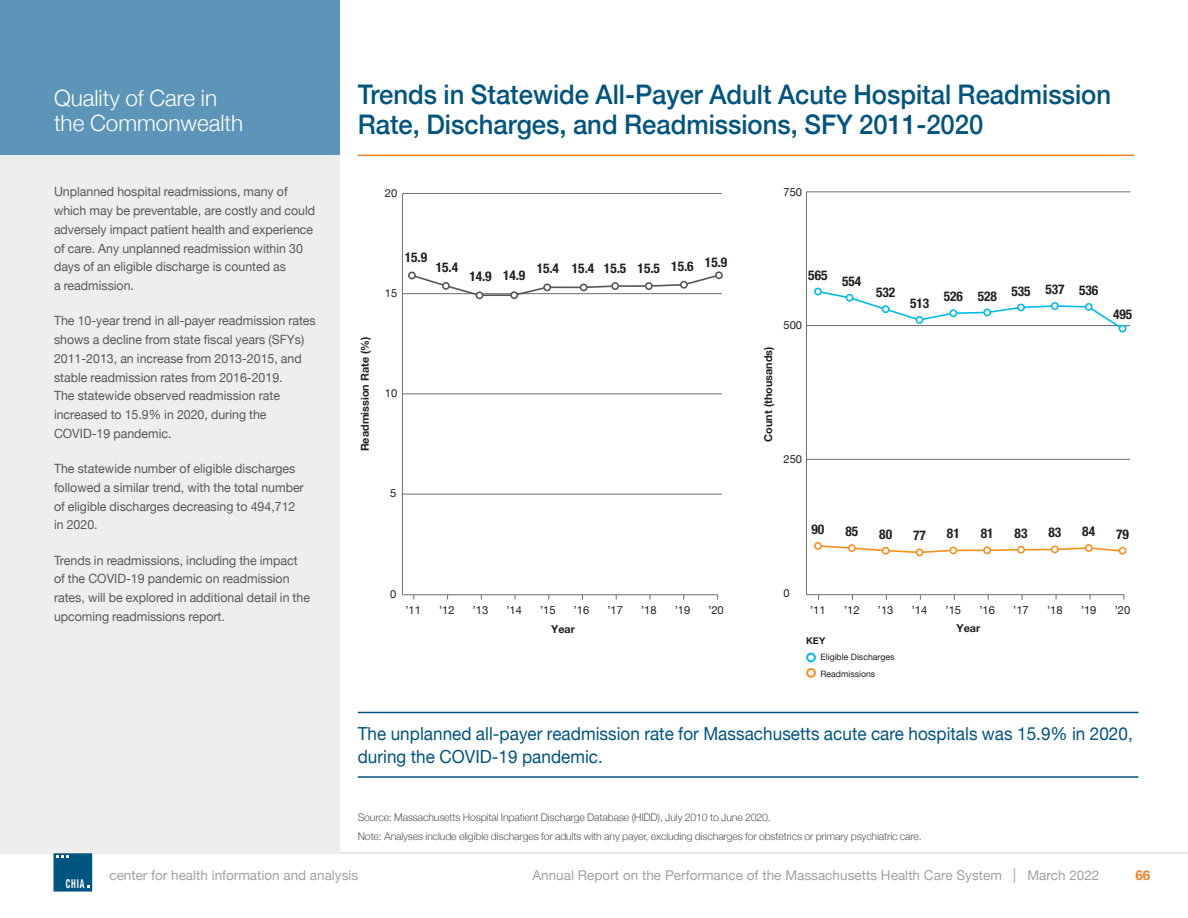
<style>
.page{position:relative;width:1188px;height:918px;background:#fff}
.page>*{position:absolute;margin:0;border:0;box-sizing:border-box;transform-origin:0 0}
.t1{font:500 27px/30px "Helvetica Neue";color:#005480;scale:.95 1}
.t2{font:300 22.5px/25.5px "Helvetica Neue";color:#fff}
.t3{font:18px/22.5px "Helvetica Neue";letter-spacing:.005em;color:#005480;scale:.95 1}
.t4{font:13.5px "Helvetica Neue";letter-spacing:.005em;color:#a1a1a5}
.t5{font:700 condensed 13.5px "Helvetica Neue LT Std";letter-spacing:-.005em;color:#231f20}
.t6{font:700 13.5px "Helvetica Neue";color:#f58023}
.t7{font:12.75px/18.8px "Helvetica Neue";color:#57585a}
.t8{font:700 condensed 12.15px "Helvetica Neue";color:#fff;scale:.7 1}
.t9{font:11.1px "Helvetica Neue";color:#231f20}
.t10{font:700 10.8px "Helvetica Neue";color:#231f20}
.t11{font:300 10.5px/18.6px "Helvetica Neue";letter-spacing:-.015em;color:#52565f}
.t12{font:700 9.45px "Helvetica Neue";color:#231f20}
.t13{font:8.7px/16.6px "Helvetica Neue";color:#231f20}
.s1{font-size:14.85px}
</style>
<div class="page">
<div style="left:54px;top:853px;width:38px;height:38px;background:#005480"></div>
<div style="left:54px;top:853px;width:38px;height:38px;border:1px solid #005480"></div>
<svg style="left:56px;top:856px;width:13px;height:2px"></svg>
<hr style="left:0;top:852px;width:1188px;height:1px;background:#ceced0">
<div style="left:0;top:137px;width:340px;height:716px;background:#eeefec"></div>
<div style="left:0;top:0;width:340px;height:154px;background:#5d95b8"></div>
<hr style="left:358px;top:155px;width:776px;height:1px;background:#f58023">
<hr style="left:806px;top:325px;width:324px;height:1px;background:#6c6d70">
<hr style="left:402px;top:494px;width:320px;height:1px;background:#6c6d70">
<hr style="left:402px;top:394px;width:320px;height:1px;background:#6c6d70">
<hr style="left:402px;top:293px;width:320px;height:1px;background:#6c6d70">
<hr style="left:402px;top:193px;width:320px;height:1px;background:#6c6d70">
<hr style="left:402px;top:193px;width:1px;height:402px;background:#6c6d70">
<hr style="left:402px;top:595px;width:316px;height:1px;background:#6c6d70">
<hr style="left:806px;top:594px;width:318px;height:1px;background:#6c6d70">
<svg style="left:814px;top:542px;width:313px;height:14px"></svg>
<hr style="left:806px;top:192px;width:1px;height:403px;background:#6c6d70">
<hr style="left:806px;top:459px;width:324px;height:1px;background:#6c6d70">
<hr style="left:806px;top:192px;width:324px;height:1px;background:#6c6d70">
<svg style="left:408px;top:271px;width:315px;height:28px"></svg>
<svg style="left:806px;top:653px;width:10px;height:9px"></svg>
<svg style="left:806px;top:668px;width:10px;height:10px"></svg>
<svg style="left:814px;top:288px;width:313px;height:45px"></svg>
<hr style="left:358px;top:712px;width:780px;height:1px;background:#005480">
<hr style="left:358px;top:776px;width:780px;height:2px;background:#005480">
<h2 class="t2" style="left:54px;top:83px;width:191px">Quality of Care in the Commonwealth</h2>
<p class="t7" style="left:54px;top:183px;width:263px">Unplanned hospital readmissions, many of which may be preventable, are costly and could adversely impact patient health and experience of care. Any unplanned readmission within 30 days of an eligible discharge is counted as<br>a readmission.</p>
<p class="t7" style="left:54px;top:312px;width:263px">The 10-year trend in all-payer readmission rates shows a decline from state fiscal years (SFYs)<br>2011-2013, an increase from 2013-2015, and stable readmission rates from 2016-2019.<br>The statewide observed readmission rate increased to 15.9% in 2020, during the COVID-19 pandemic.</p>
<p class="t7" style="left:54px;top:460px;width:251px">The statewide number of eligible discharges followed a similar trend, with the total number of eligible discharges decreasing to 494,712 in 2020.</p>
<p class="t7" style="left:54px;top:551px;width:258px">Trends in readmissions, including the impact of the COVID-19 pandemic on readmission rates, will be explored in additional detail in the upcoming readmissions report.</p>
<h1 class="t1" style="left:358px;top:78px;width:795px">Trends in Statewide All-Payer Adult Acute Hospital Readmission<br>Rate, Discharges, and Readmissions, SFY 2011-2020</h1>
<p class="t9" style="left:385px;top:185px;width:14px">20</p>
<p class="t9" style="left:783px;top:184px;width:20px">750</p>
<p class="t5" style="left:405px;top:249px;width:24px">15.9</p>
<p class="t9" style="left:385px;top:285px;width:14px">15</p>
<p class="t5" style="left:436px;top:259px;width:24px">15.4</p>
<p class="t5" style="left:469px;top:268px;width:57px">14.9 14.9</p>
<p class="t5" style="left:537px;top:260px;width:24px">15.4</p>
<p class="t5" style="left:572px;top:260px;width:157px">15.4 15.5 15.5 15.6 15.9</p>
<p class="t10" style="left:356px;top:451px;width:116px;rotate:-90deg">Readmission Rate (%)</p>
<p class="t9" style="left:385px;top:385px;width:14px">10</p>
<p class="t9" style="left:390px;top:485px;width:8px">5</p>
<p class="t5" style="left:808px;top:267px;width:21px">565</p>
<p class="t10" style="left:760px;top:442px;width:97px;rotate:-90deg">Count (thousands)</p>
<p class="t9" style="left:783px;top:317px;width:20px">500</p>
<p class="t9" style="left:783px;top:451px;width:20px">250</p>
<p class="t5" style="left:842px;top:273px;width:21px">554</p>
<p class="t5" style="left:876px;top:284px;width:21px">532</p>
<p class="t5" style="left:910px;top:295px;width:21px">513</p>
<p class="t5" style="left:944px;top:288px;width:54px">526 528</p>
<p class="t5" style="left:1012px;top:282px;width:54px">535 537</p>
<p class="t5" style="left:1079px;top:282px;width:21px">536</p>
<p class="t5" style="left:1113px;top:306px;width:21px">495</p>
<p class="t5" style="left:812px;top:521px;width:14px">90</p>
<p class="t5" style="left:845px;top:523px;width:14px">85</p>
<p class="t5" style="left:879px;top:526px;width:14px">80</p>
<p class="t5" style="left:913px;top:528px;width:14px">77</p>
<p class="t5" style="left:947px;top:526px;width:14px">81</p>
<p class="t5" style="left:981px;top:525px;width:14px">81</p>
<p class="t5" style="left:1015px;top:525px;width:14px">83</p>
<p class="t5" style="left:1048px;top:524px;width:14px">83</p>
<p class="t5" style="left:1082px;top:523px;width:14px">84</p>
<p class="t5" style="left:1116px;top:526px;width:14px">79</p>
<p class="t9" style="left:390px;top:586px;width:8px">0</p>
<p class="t9" style="left:783px;top:585px;width:8px">0</p>
<p class="t9" style="left:406px;top:602px;width:17px">’11</p>
<p class="t9" style="left:439px;top:602px;width:17px">’12</p>
<p class="t9" style="left:473px;top:602px;width:17px">’13</p>
<p class="t9" style="left:506px;top:602px;width:17px">’14</p>
<p class="t9" style="left:540px;top:602px;width:17px">’15</p>
<p class="t9" style="left:574px;top:602px;width:17px">’16</p>
<p class="t9" style="left:607px;top:602px;width:17px">’17</p>
<p class="t9" style="left:641px;top:602px;width:17px">’18</p>
<p class="t9" style="left:675px;top:602px;width:17px">’19</p>
<p class="t9" style="left:708px;top:602px;width:17px">’20</p>
<p class="t9" style="left:810px;top:602px;width:17px">’11</p>
<p class="t9" style="left:844px;top:602px;width:17px">’12</p>
<p class="t9" style="left:878px;top:602px;width:17px">’13</p>
<p class="t9" style="left:912px;top:602px;width:17px">’14</p>
<p class="t9" style="left:946px;top:602px;width:17px">’15</p>
<p class="t9" style="left:979px;top:602px;width:17px">’16</p>
<p class="t9" style="left:1013px;top:602px;width:17px">’17</p>
<p class="t9" style="left:1047px;top:602px;width:17px">’18</p>
<p class="t9" style="left:1081px;top:602px;width:17px">’19</p>
<p class="t9" style="left:1115px;top:602px;width:17px">’20</p>
<p class="t10" style="left:551px;top:621px;width:25px">Year</p>
<p class="t10" style="left:956px;top:620px;width:25px">Year</p>
<p class="t12" style="left:806px;top:634px;width:21px">KEY</p>
<p class="t13" style="left:820px;top:649px;width:76px">Eligible Discharges<br>Readmissions</p>
<h3 class="t3" style="left:358px;top:724px;width:817px">The unplanned all-payer readmission rate for Massachusetts acute care hospitals was 15.9% in 2020, during the COVID-19 pandemic.</h3>
<p class="t11" style="left:358px;top:807px;width:563px">Source: Massachusetts Hospital Inpatient Discharge Database (HIDD), July 2010 to June 2020.<br>Note: Analyses include eligible discharges for adults with any payer, excluding discharges for obstetrics or primary psychiatric care.</p>
<p class="t8" style="left:66px;top:874px;width:28px">CHIA</p>
<p class="t4" style="left:532px;top:866px;width:569px">Annual Report on the Performance of the Massachusetts Health Care System <span class="s1">|</span> March 2022</p>
<p class="t4" style="left:109px;top:866px;width:250px">center for health information and analysis</p>
<p class="t6" style="left:1135px;top:865px;width:17px">66</p>
</div>
